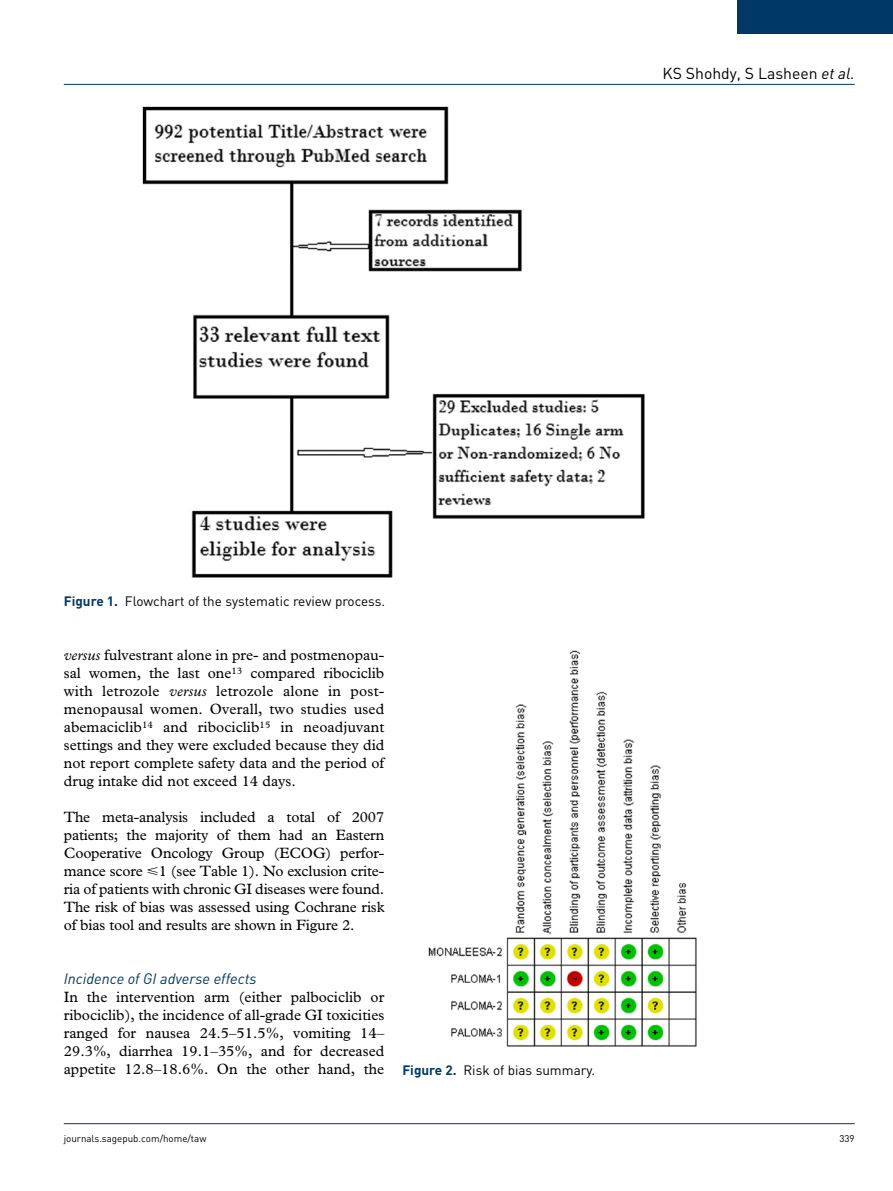
<style>
.page{position:relative;width:893px;height:1191px;background:#fff}
.page>*{position:absolute;margin:0;border:0;box-sizing:border-box;transform-origin:0 0}
.t1{font:15.75px "DIN";color:#000}
.t2{font:15px/18px "Plantin Std";color:#000;text-align:justify}
.t3{font:italic 15px "DIN";color:#003965}
.t4{font:13.5px "DIN";color:#000}
.t5{font:9.75px "DIN";color:#000}
.s1{font-style:italic}
.s2{font-weight:700;color:#003965}
</style>
<div class="page">
<hr style="left:64px;top:84px;width:791px;height:1px;background:#003965">
<hr style="left:64px;top:1123px;width:791px;height:1px;background:#003965">
<div style="left:738px;top:0;width:155px;height:34px;background:#003965"></div>
<img style="left:142px;top:106px;width:503px;height:472px">
<img style="left:428px;top:650px;width:269px;height:397px">
<p class="t1" style="left:662px;top:63px;width:194px">KS Shohdy, S Lasheen <span class="s1">et al.</span></p>
<p class="t4" style="left:64px;top:593px;width:323px"><span class="s2">Figure 1.</span> Flowchart of the systematic review process.</p>
<p class="t2" style="left:64px;top:646px;width:322px"><span class="s1">versus</span> fulvestrant alone in pre- and postmenopau&shy;sal women, the last one<sup>13</sup> compared ribociclib with letrozole <span class="s1">versus</span> letrozole alone in post&shy;menopausal women. Overall, two studies used abemaciclib<sup>14</sup> and ribociclib<sup>15</sup> in neoadjuvant settings and they were excluded because they did not report complete safety data and the period of drug intake did not exceed 14 days.</p>
<p class="t2" style="left:64px;top:808px;width:322px">The meta-analysis included a total of 2007 patients; the majority of them had an Eastern Cooperative Oncology Group (ECOG) perfor&shy;mance score ⩽1 (see Table 1). No exclusion crite&shy;ria of patients with chronic GI diseases were found.<br>The risk of bias was assessed using Cochrane risk of bias tool and results are shown in Figure 2.</p>
<p class="t3" style="left:64px;top:969px;width:194px">Incidence of GI adverse effects</p>
<p class="t2" style="left:64px;top:988px;width:322px">In the intervention arm (either palbociclib or ribociclib), the incidence of all-grade GI toxicities ranged for nausea 24.5–51.5%, vomiting 14– 29.3%, diarrhea 19.1–35%, and for decreased appetite 12.8–18.6%. On the other hand, the</p>
<p class="t4" style="left:402px;top:1061px;width:194px"><span class="s2">Figure 2.</span> Risk of bias summary.</p>
<p class="t5" style="left:64px;top:1132px;width:144px">journals.sagepub.com/home/taw</p>
<p class="t5" style="left:839px;top:1132px;width:17px">339</p>
</div>
